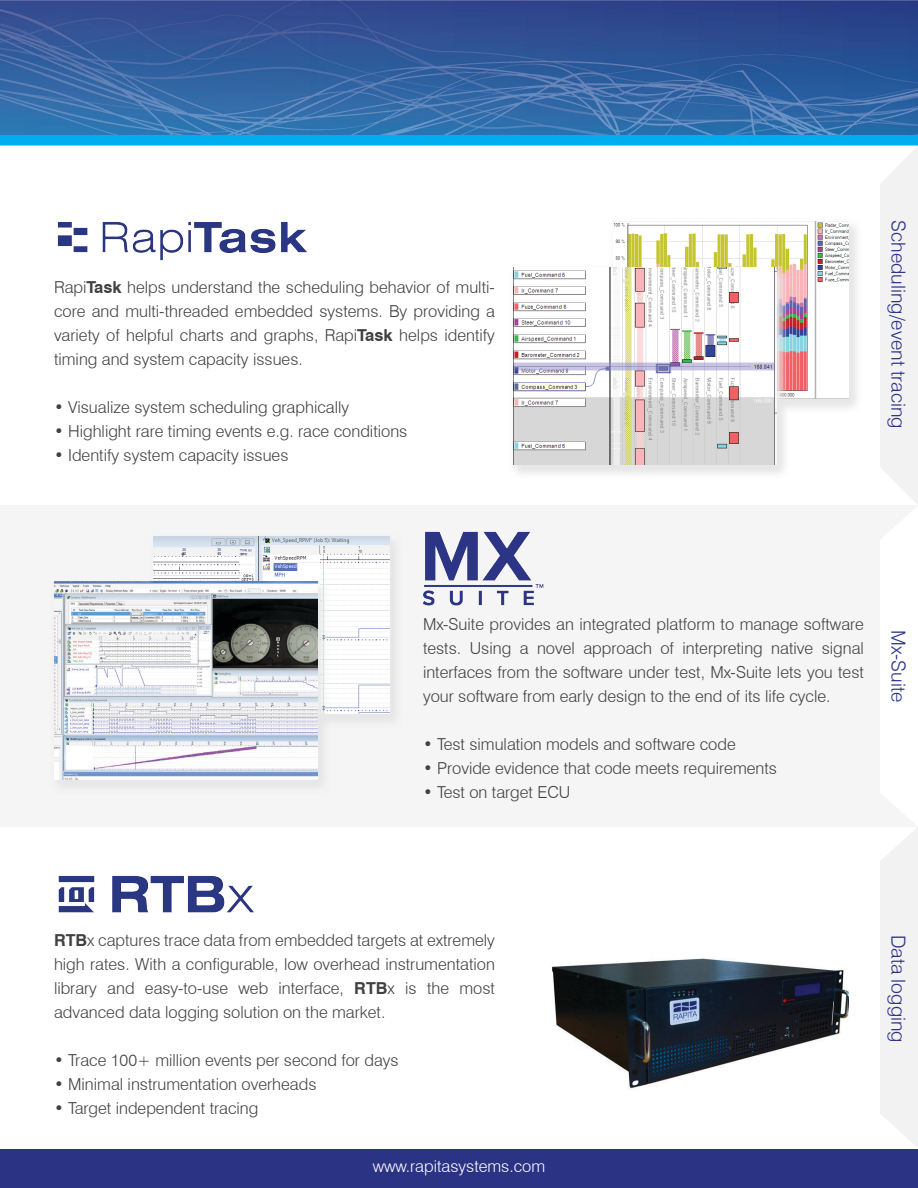
<style>
.page{position:relative;width:918px;height:1188px;background:#fff}
.page>*{position:absolute;margin:0;border:0;box-sizing:border-box;transform-origin:0 0}
.Tab_label{font:300 19.5px "Swiss 721 BT";color:#2b3385}
.Body_paragraph{font:300 16.5px/24px "Swiss 721 BT";color:#414042;text-align:justify}
.Footer_URL{font:300 16.5px "Swiss 721 BT";color:#fff}
.s1{font-weight:700}
</style>
<div class="page">
<div style="left:0;top:506px;width:918px;height:321px;background:#f5f5f5"></div>
<img style="left:0;top:0;width:918px;height:135px">
<svg style="left:880px;top:146px;width:38px;height:1001px"></svg>
<div style="left:150px;top:535px;width:252px;height:193px;background:#e7e7e7"></div>
<img style="left:154px;top:537px;width:236px;height:177px">
<div style="left:50px;top:580px;width:280px;height:214px;background:#e7e7e7"></div>
<img style="left:54px;top:582px;width:263px;height:197px">
<div style="left:609px;top:220px;width:253px;height:193px;background:#f2f2f2"></div>
<img style="left:613px;top:222px;width:236px;height:177px">
<svg style="left:514px;top:265px;width:275px;height:209px"></svg>
<img style="left:513px;top:267px;width:264px;height:198px">
<img style="left:552px;top:958px;width:297px;height:131px">
<img style="left:57px;top:222px;width:250px;height:39px">
<img style="left:58px;top:875px;width:196px;height:38px">
<img style="left:423px;top:531px;width:121px;height:75px">
<div style="left:0;top:135px;width:918px;height:11px;background:#00aeef"></div>
<div style="left:0;top:1149px;width:918px;height:38px;background:#2b3385"></div>
<p class="Body_paragraph" style="left:54px;top:275px;width:443px">Rapi<span class="s1">Task</span> helps understand the scheduling behavior of multi&shy;core and multi-threaded embedded systems. By providing a variety of helpful charts and graphs, Rapi<span class="s1">Task</span> helps identify timing and system capacity issues.</p>
<p class="Body_paragraph" style="left:54px;top:395px;width:297px">• Visualize system scheduling graphically</p>
<p class="Body_paragraph" style="left:54px;top:419px;width:355px">• Highlight rare timing events e.g. race conditions</p>
<p class="Body_paragraph" style="left:54px;top:443px;width:236px">• Identify system capacity issues</p>
<p class="Tab_label" style="left:910px;top:220px;width:210px;rotate:90deg">Scheduling/event tracing</p>
<p class="Body_paragraph" style="left:423px;top:612px;width:443px">Mx-Suite provides an integrated platform to manage software tests. Using a novel approach of interpreting native signal interfaces from the software under test, Mx-Suite lets you test your software from early design to the end of its life cycle.</p>
<p class="Body_paragraph" style="left:423px;top:732px;width:314px">• Test simulation models and software code</p>
<p class="Body_paragraph" style="left:423px;top:756px;width:356px">• Provide evidence that code meets requirements</p>
<p class="Body_paragraph" style="left:423px;top:780px;width:149px">• Test on target ECU</p>
<p class="Tab_label" style="left:910px;top:630px;width:74px;rotate:90deg">Mx-Suite</p>
<p class="Body_paragraph" style="left:54px;top:928px;width:442px"><span class="s1">RTB</span>x captures trace data from embedded targets at extremely high rates. With a configurable, low overhead instrumentation library and easy-to-use web interface, <span class="s1">RTB</span>x is the most advanced data logging solution on the market.</p>
<p class="Body_paragraph" style="left:54px;top:1048px;width:346px">• Trace 100+ million events per second for days</p>
<p class="Body_paragraph" style="left:54px;top:1072px;width:264px">• Minimal instrumentation overheads</p>
<p class="Body_paragraph" style="left:54px;top:1096px;width:206px">• Target independent tracing</p>
<p class="Footer_URL" style="left:373px;top:1156px;width:174px">www.rapitasystems.com</p>
<p class="Tab_label" style="left:910px;top:935px;width:110px;rotate:90deg">Data logging</p>
</div>
